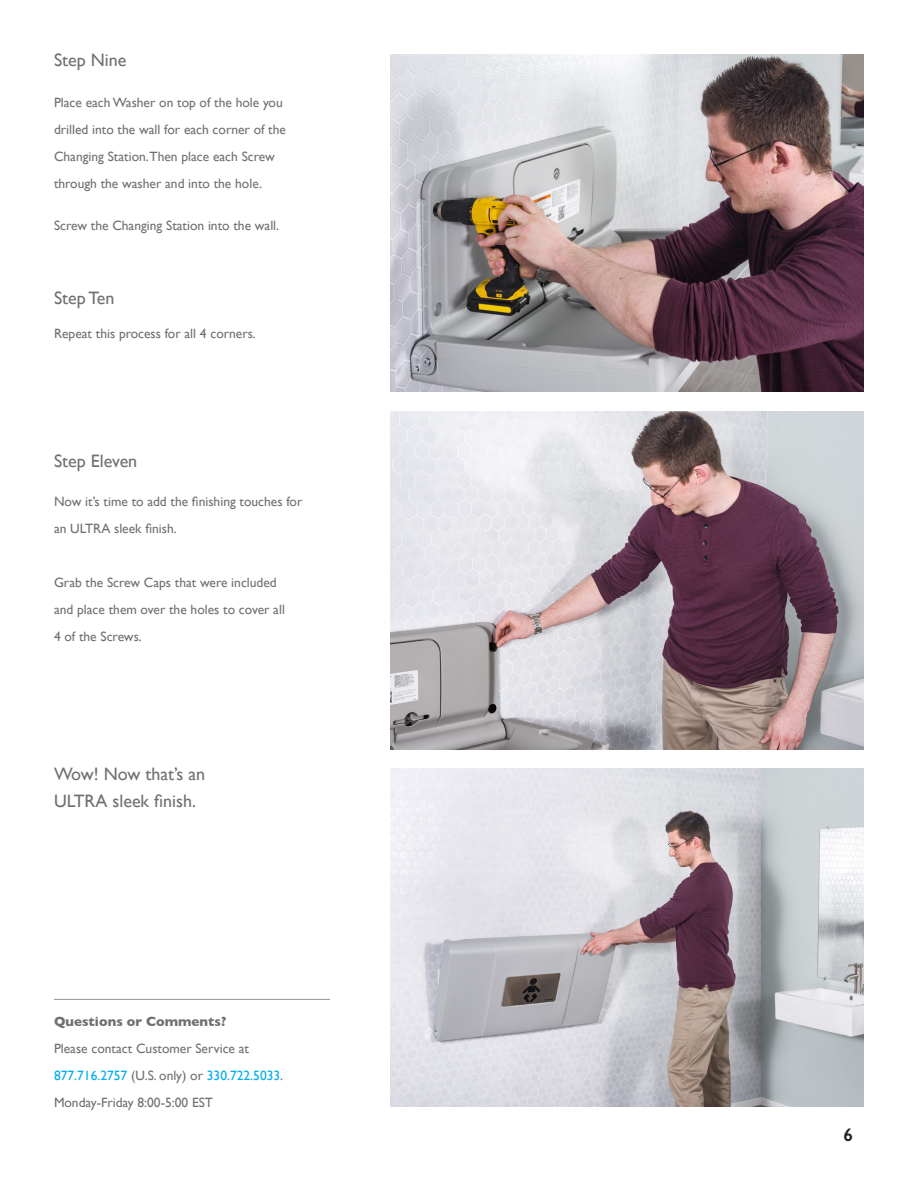
<style>
.page{position:relative;width:918px;height:1188px;background:#fff}
.page>*{position:absolute;margin:0;border:0;box-sizing:border-box;transform-origin:0 0}
.Paragraph_Style_1{font:18px/27px "Gill Sans";color:#6f7070}
.t1{font:600 18px "Gill Sans";color:#231f20}
.Paragraph_Style_1-2{font:13.5px/27px "Gill Sans";color:#6f7070}
.Paragraph_Style_1-3{font:13.5px "Gill Sans";color:#00aeef}
.Paragraph_Style_1-4{font:700 13.5px "Gill Sans";color:#6f7070}
.s1{color:#6f7070}
</style>
<div class="page">
<img style="left:390px;top:412px;width:474px;height:338px">
<hr style="left:54px;top:999px;width:276px;height:1px;background:#939598">
<img style="left:390px;top:54px;width:474px;height:338px">
<img style="left:390px;top:768px;width:474px;height:339px">
<p class="Paragraph_Style_1" style="left:54px;top:47px;width:74px">Step Nine</p>
<p class="Paragraph_Style_1-2" style="left:54px;top:89px;width:233px">Place each Washer on top of the hole you drilled into the wall for each corner of the Changing Station.Then place each Screw through the washer and into the hole.</p>
<p class="Paragraph_Style_1-2" style="left:54px;top:212px;width:227px">Screw the Changing Station into the wall.</p>
<p class="Paragraph_Style_1" style="left:54px;top:285px;width:62px">Step Ten</p>
<p class="Paragraph_Style_1-2" style="left:54px;top:320px;width:203px">Repeat this process for all 4 corners.</p>
<p class="Paragraph_Style_1" style="left:54px;top:447px;width:85px">Step Eleven</p>
<p class="Paragraph_Style_1-2" style="left:54px;top:488px;width:250px">Now it’s time to add the finishing touches for an ULTRA sleek finish.</p>
<p class="Paragraph_Style_1-2" style="left:54px;top:569px;width:224px">Grab the Screw Caps that were included</p>
<p class="Paragraph_Style_1-2" style="left:54px;top:596px;width:232px">and place them over the holes to cover all</p>
<p class="Paragraph_Style_1-2" style="left:54px;top:623px;width:89px">4 of the Screws.</p>
<p class="Paragraph_Style_1" style="left:54px;top:760px;width:153px">Wow! Now that’s an<br>ULTRA sleek finish.</p>
<p class="Paragraph_Style_1-4" style="left:54px;top:1011px;width:174px">Questions or Comments?</p>
<p class="Paragraph_Style_1-2" style="left:54px;top:1035px;width:197px">Please contact Customer Service at</p>
<p class="Paragraph_Style_1-3" style="left:54px;top:1067px;width:231px">877.716.2757 <span class="s1">(U.S. only) or</span> 330.722.5033<span class="s1">.</span></p>
<p class="Paragraph_Style_1-2" style="left:54px;top:1089px;width:161px">Monday-Friday 8:00-5:00 EST</p>
<h1 class="t1" style="left:843px;top:1124px;width:11px">6</h1>
</div>
